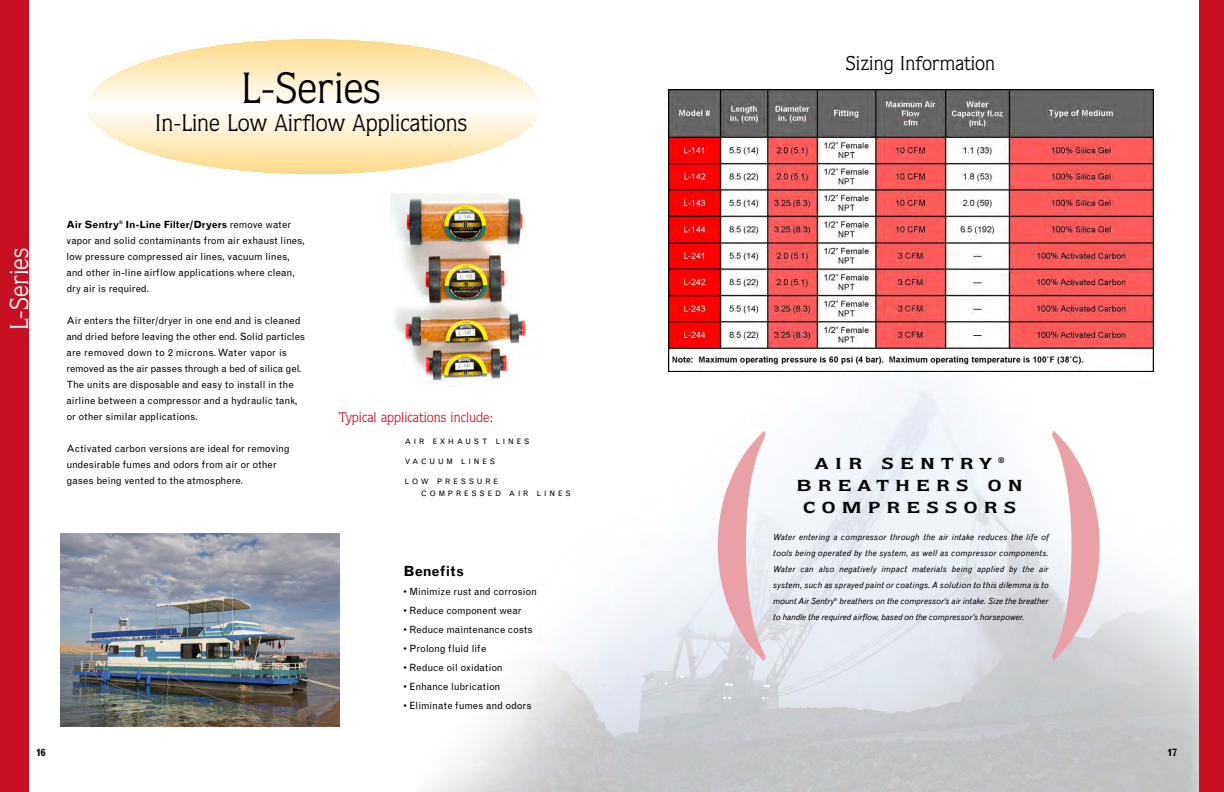
<style>
.page{position:relative;width:1224px;height:792px;background:#fff}
.page>*{position:absolute;margin:0;border:0;box-sizing:border-box;transform-origin:0 0}
.t1{font:300px "Engravers";color:#e9a0a7;scale:.6 1}
.t2{font:44px "Quorum";color:#000}
.t3{font:26px "Quorum";color:#fff}
.t4{font:24px "Quorum";color:#000}
.t5{font:20px "Quorum";color:#000}
.t6{font:700 16px/22px "Quorum";letter-spacing:.28em;color:#000;text-align:center;scale:1.4 1}
.t7{font:14px "Quorum";color:#c71123}
.t8{font:700 14px "Grotesque";letter-spacing:.01em;color:#000}
.t9{font:10px/16px "Grotesque";letter-spacing:-.005em;color:#000}
.t10{font:700 10px "Grotesque";color:#000}
.t11{font:italic 8.5px/16px "Grotesque";letter-spacing:-.005em;color:#000;text-align:justify}
.t12{font:7.5px/12px "Grotesque";letter-spacing:.385em;color:#000}
.s1{font-weight:700}
</style>
<div class="page">
<img style="left:425px;top:301px;width:775px;height:491px">
<div style="left:0;top:0;width:28px;height:792px;background:#c71123"></div>
<div style="left:1200px;top:0;width:24px;height:792px;background:#c71123"></div>
<svg style="left:154px;top:58px;width:320px;height:97px"></svg>
<svg style="left:150px;top:59px;width:328px;height:95px"></svg>
<div style="left:147px;top:60px;width:334px;height:93px;background:#fee7af"></div>
<svg style="left:133px;top:65px;width:362px;height:83px"></svg>
<svg style="left:131px;top:66px;width:366px;height:81px"></svg>
<div style="left:128px;top:67px;width:372px;height:79px;background:#feebbc"></div>
<svg style="left:88px;top:73px;width:452px;height:67px;background:#feefcd"></svg>
<div style="left:88px;top:80px;width:452px;height:53px;background:#fef0cf"></div>
<div style="left:88px;top:83px;width:452px;height:48px;background:#fff2d3"></div>
<div style="left:88px;top:85px;width:452px;height:44px;background:#fff3d7"></div>
<div style="left:88px;top:87px;width:452px;height:40px;background:#fff4db"></div>
<div style="left:88px;top:89px;width:452px;height:35px;background:#fff6e0"></div>
<div style="left:88px;top:92px;width:452px;height:30px;background:#fff7e4"></div>
<div style="left:88px;top:94px;width:452px;height:26px;background:#fff8e8"></div>
<div style="left:88px;top:96px;width:452px;height:21px;background:#fffaed"></div>
<div style="left:88px;top:99px;width:452px;height:16px;background:#fffbf1"></div>
<div style="left:88px;top:101px;width:452px;height:12px;background:#fffcf5"></div>
<div style="left:88px;top:103px;width:452px;height:7px;background:#fffdfa"></div>
<hr style="left:88px;top:106px;width:452px;height:2px;background:#fffffe">
<img style="left:390px;top:193px;width:152px;height:194px">
<img style="left:60px;top:534px;width:280px;height:192px">
<img style="left:669px;top:89px;width:484px;height:283px">
<h2 class="t2" style="left:241px;top:73px;width:141px">L-Series</h2>
<h3 class="t4" style="left:155px;top:114px;width:314px">In-Line Low Airflow Applications</h3>
<h3 class="t5" style="left:846px;top:56px;width:151px">Sizing Information</h3>
<h3 class="t3" style="left:10px;top:330px;width:84px;rotate:-90deg">L-Series</h3>
<p class="t9" style="left:66px;top:217px;width:240px"><span class="s1">Air Sentry</span><sup>®</sup> <span class="s1">In-Line Filter/Dryers</span> remove water vapor and solid contaminants from air exhaust lines, low pressure compressed air lines, vacuum lines, and other in-line airflow applications where clean, dry air is required.</p>
<p class="t9" style="left:66px;top:313px;width:240px">Air enters the filter/dryer in one end and is cleaned and dried before leaving the other end. Solid particles are removed down to 2 microns. Water vapor is removed as the air passes through a bed of silica gel.<br>The units are disposable and easy to install in the airline between a compressor and a hydraulic tank, or other similar applications.</p>
<p class="t9" style="left:66px;top:441px;width:225px">Activated carbon versions are ideal for removing undesirable fumes and odors from air or other gases being vented to the atmosphere.</p>
<h3 class="t7" style="left:339px;top:412px;width:156px">Typical applications include:</h3>
<p class="t12" style="left:405px;top:436px;width:126px">AIR EXHAUST LINES</p>
<p class="t12" style="left:405px;top:456px;width:92px">VACUUM LINES</p>
<p class="t12" style="left:421px;top:476px;width:151px;text-indent:-17px">LOW PRESSURE<br>COMPRESSED AIR LINES</p>
<h3 class="t8" style="left:403px;top:566px;width:62px">Benefits</h3>
<p class="t9" style="left:403px;top:584px;width:135px">• Minimize rust and corrosion</p>
<p class="t9" style="left:403px;top:603px;width:120px">• Reduce component wear</p>
<p class="t9" style="left:403px;top:622px;width:131px">• Reduce maintenance costs</p>
<p class="t9" style="left:403px;top:641px;width:84px">• Prolong fluid life</p>
<p class="t9" style="left:403px;top:660px;width:101px">• Reduce oil oxidation</p>
<p class="t9" style="left:403px;top:679px;width:99px">• Enhance lubrication</p>
<p class="t9" style="left:403px;top:698px;width:130px">• Eliminate fumes and odors</p>
<h1 class="t1" style="left:706px;top:369px;width:108px">(</h1>
<h1 class="t1" style="left:1047px;top:369px;width:108px">)</h1>
<h3 class="t6" style="left:797px;top:454px;width:163px">AIR SENTRY <sup>®<br></sup>BREATHERS ON<br>COMPRESSORS</h3>
<p class="t11" style="left:773px;top:530px;width:277px">Water entering a compressor through the air intake reduces the life of tools being operated by the system, as well as compressor components.<br>Water can also negatively impact materials being applied by the air system, such as sprayed paint or coatings. A solution to this dilemma is to mount Air Sentry<sup>®</sup> breathers on the compressor’s air intake. Size the breather to handle the required airflow, based on the compressor’s horsepower.</p>
<p class="t10" style="left:36px;top:749px;width:11px">16</p>
<p class="t10" style="left:1167px;top:749px;width:11px">17</p>
</div>
